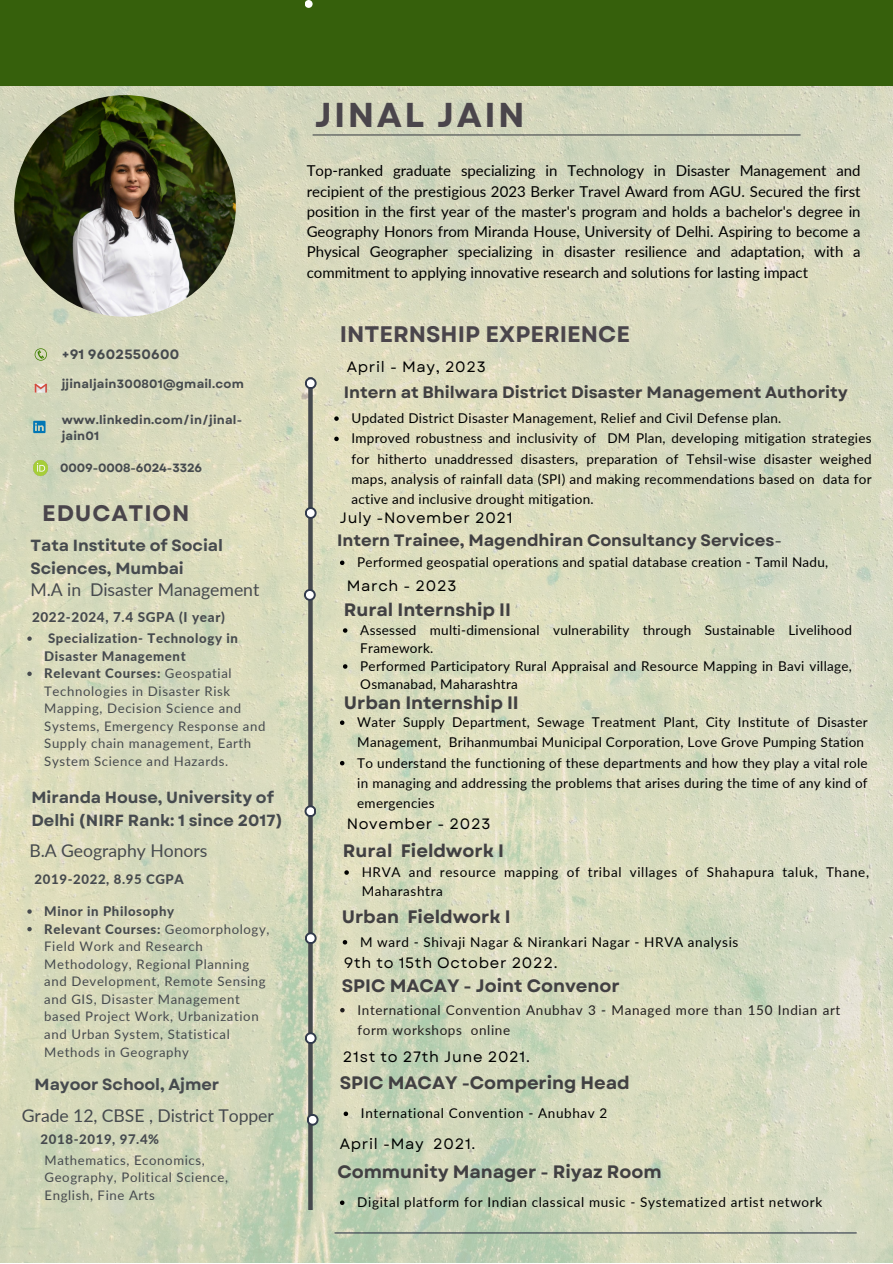
<style>
.page{position:relative;width:893px;height:1264px;background:#fff}
.page>*{position:absolute;margin:0;border:0;box-sizing:border-box;transform-origin:0 0}
.t1{font:700 34.5px "Garet";letter-spacing:.07em;color:#4a454b}
.t2{font:700 22.5px "Garet";color:#4a454b}
.t3{font:700 22.5px "Garet";letter-spacing:.035em;color:#4a454b}
.t4{font:700 18px "Garet";letter-spacing:-.005em;color:#414042}
.t5{font:17.55px "Lato";letter-spacing:-.005em;color:#464a4e}
.t6{font:700 16.5px "Garet";letter-spacing:-.005em;color:#414042}
.t7{font:700 16.2px/22.5px "Garet";letter-spacing:-.005em;color:#464a4e}
.t8{font:15px/20.2px "Lato";color:#000;text-align:justify}
.t9{font:15px "Garet";letter-spacing:.045em;color:#000}
.t10{font:13.5px/20.2px "Lato";letter-spacing:.02em;color:#000}
.t11{font:13.5px/19px "Lato";letter-spacing:.045em;color:#000}
.t12{font:13.5px/20.2px "Lato";letter-spacing:.045em;color:#221f1f}
.t13{font:800 13.5px "Lato";letter-spacing:.045em;color:#464a4e}
.t14{font:700 13.5px "Garet";letter-spacing:.015em;color:#464a4e}
.t15{font:13.2px/17.5px "Lato";letter-spacing:.045em;color:#464a4e}
.t16{font:800 13.2px/17.5px "Lato";letter-spacing:.045em;color:#464a4e}
.t17{font:700 12px/16px "Garet";letter-spacing:.015em;color:#464a4e}
.t18{font:700 12px "Garet";letter-spacing:-.01em;color:#464a4e}
.s1{font-weight:800}
.s2{font-weight:400}
</style>
<div class="page">
<img style="left:0;top:85px;width:892px;height:1177px">
<img style="left:14px;top:95px;width:222px;height:222px;border-radius:50%">
<hr style="left:312px;top:134px;width:488px;height:1px;background:#464a4e">
<div style="left:308px;top:377px;width:5px;height:832px;background:#464a4e"></div>
<svg style="left:305px;top:377px;width:11px;height:12px"></svg>
<div style="left:307px;top:379px;width:7px;height:8px;background:#fff;border-radius:50%"></div>
<svg style="left:305px;top:507px;width:11px;height:12px"></svg>
<div style="left:307px;top:509px;width:7px;height:8px;background:#fff;border-radius:50%"></div>
<svg style="left:33px;top:421px;width:13px;height:12px"></svg>
<svg style="left:35px;top:383px;width:12px;height:9px"></svg>
<svg style="left:35px;top:348px;width:12px;height:13px"></svg>
<hr style="left:334px;top:1232px;width:522px;height:1px;background:#323b4c">
<div style="left:0;top:0;width:892px;height:85px;background:#36600c"></div>
<img style="left:33px;top:460px;width:15px;height:15px">
<svg style="left:343px;top:628px;width:4px;height:4px"></svg>
<svg style="left:343px;top:664px;width:4px;height:4px"></svg>
<svg style="left:334px;top:416px;width:5px;height:5px"></svg>
<svg style="left:334px;top:436px;width:5px;height:5px"></svg>
<svg style="left:340px;top:560px;width:4px;height:5px"></svg>
<svg style="left:343px;top:940px;width:4px;height:4px"></svg>
<svg style="left:340px;top:720px;width:4px;height:5px"></svg>
<svg style="left:340px;top:761px;width:4px;height:4px"></svg>
<svg style="left:344px;top:870px;width:5px;height:4px"></svg>
<div style="left:305px;top:0;width:7px;height:8px;background:#fff;border-radius:50%"></div>
<svg style="left:27px;top:909px;width:5px;height:4px"></svg>
<svg style="left:27px;top:926px;width:5px;height:5px"></svg>
<svg style="left:27px;top:636px;width:5px;height:5px"></svg>
<svg style="left:27px;top:671px;width:5px;height:5px"></svg>
<svg style="left:340px;top:1007px;width:4px;height:5px"></svg>
<svg style="left:340px;top:1200px;width:4px;height:4px"></svg>
<svg style="left:304px;top:805px;width:12px;height:12px"></svg>
<div style="left:306px;top:807px;width:8px;height:8px;background:#fff;border-radius:50%"></div>
<svg style="left:304px;top:589px;width:12px;height:12px"></svg>
<div style="left:306px;top:591px;width:8px;height:8px;background:#fff;border-radius:50%"></div>
<svg style="left:343px;top:1111px;width:5px;height:5px"></svg>
<svg style="left:305px;top:932px;width:11px;height:12px"></svg>
<div style="left:307px;top:934px;width:7px;height:8px;background:#fff;border-radius:50%"></div>
<svg style="left:305px;top:1032px;width:11px;height:12px"></svg>
<div style="left:307px;top:1034px;width:7px;height:8px;background:#fff;border-radius:50%"></div>
<svg style="left:307px;top:1113px;width:11px;height:12px"></svg>
<svg style="left:308px;top:1115px;width:8px;height:8px"></svg>
<p class="t14" style="left:62px;top:344px;width:119px">+91 9602550600</p>
<p class="t17" style="left:62px;top:376px;width:184px">jjinaljain300801@gmail.com</p>
<p class="t17" style="left:62px;top:412px;width:182px">www.linkedin.com/in/jinal&shy;jain01</p>
<p class="t18" style="left:60px;top:459px;width:143px">0009-0008-6024-3326</p>
<p class="t3" style="left:42px;top:497px;width:149px">EDUCATION</p>
<p class="t7" style="left:30px;top:534px;width:194px">Tata Institute of Social<br>Sciences, Mumbai</p>
<p class="t5" style="left:30px;top:578px;width:230px">M.A in Disaster Management</p>
<p class="t13" style="left:32px;top:608px;width:194px">2022-2024, 7.4 SGPA (I year)</p>
<p class="t16" style="left:44px;top:629px;width:195px">Specialization- Technology in<br>Disaster Management</p>
<p class="t15" style="left:44px;top:664px;width:223px"><span class="s1">Relevant Courses:</span> Geospatial<br>Technologies in Disaster Risk<br>Mapping, Decision Science and<br>Systems, Emergency Response and<br>Supply chain management, Earth<br>System Science and Hazards.</p>
<p class="t7" style="left:31px;top:786px;width:253px">Miranda House, University of<br>Delhi (NIRF Rank: 1 since 2017)</p>
<p class="t5" style="left:29px;top:839px;width:179px">B.A Geography Honors</p>
<p class="t16" style="left:35px;top:870px;width:150px">2019-2022, 8.95 CGPA</p>
<p class="t16" style="left:44px;top:902px;width:131px">Minor in Philosophy</p>
<p class="t15" style="left:44px;top:919px;width:227px"><span class="s1">Relevant Courses:</span> Geomorphology,<br>Field Work and Research<br>Methodology, Regional Planning and Development, Remote Sensing and GIS, Disaster Management based Project Work, Urbanization and Urban System, Statistical<br>Methods in Geography</p>
<p class="t7" style="left:35px;top:1073px;width:186px">Mayoor School, Ajmer</p>
<p class="t5" style="left:22px;top:1104px;width:253px">Grade 12, CBSE , District Topper</p>
<p class="t16" style="left:41px;top:1130px;width:120px">2018-2019, 97.4%</p>
<p class="t15" style="left:44px;top:1150px;width:185px">Mathematics, Economics,<br>Geography, Political Science,<br>English, Fine Arts</p>
<p class="t1" style="left:314px;top:90px;width:211px">JINAL JAIN</p>
<p class="t8" style="left:307px;top:160px;width:555px">Top-ranked graduate specializing in Technology in Disaster Management and recipient of the prestigious 2023 Berker Travel Award from AGU. Secured the first position in the first year of the master's program and holds a bachelor's degree in Geography Honors from Miranda House, University of Delhi. Aspiring to become a Physical Geographer specializing in disaster resilience and adaptation, with a commitment to applying innovative research and solutions for lasting impact</p>
<p class="t2" style="left:340px;top:318px;width:292px">INTERNSHIP EXPERIENCE</p>
<p class="t9" style="left:347px;top:355px;width:141px">April - May, 2023</p>
<p class="t6" style="left:344px;top:380px;width:505px">Intern at Bhilwara District Disaster Management Authority</p>
<p class="t10" style="left:351px;top:408px;width:431px">Updated District Disaster Management, Relief and Civil Defense plan.</p>
<p class="t10" style="left:351px;top:428px;width:521px;text-align:justify">Improved robustness and inclusivity of DM Plan, developing mitigation strategies for hitherto unaddressed disasters, preparation of Tehsil-wise disaster weighed maps, analysis of rainfall data (SPI) and making recommendations based on data for active and inclusive drought mitigation.</p>
<p class="t9" style="left:340px;top:507px;width:174px">July -November 2021</p>
<p class="t6" style="left:337px;top:528px;width:446px">Intern Trainee, Magendhiran Consultancy Services<span class="s2">-</span></p>
<p class="t10" style="left:357px;top:552px;width:472px">Performed geospatial operations and spatial database creation - Tamil Nadu,</p>
<p class="t9" style="left:347px;top:575px;width:111px">March - 2023</p>
<p class="t4" style="left:344px;top:596px;width:169px">Rural Internship II</p>
<p class="t10" style="left:360px;top:620px;width:493px;line-height:18px">Assessed multi-dimensional vulnerability through Sustainable Livelihood<br>Framework.</p>
<p class="t10" style="left:360px;top:656px;width:493px;line-height:18px">Performed Participatory Rural Appraisal and Resource Mapping in Bavi village,<br>Osmanabad, Maharashtra</p>
<p class="t4" style="left:344px;top:689px;width:176px">Urban Internship II</p>
<p class="t10" style="left:357px;top:711px;width:512px">Water Supply Department, Sewage Treatment Plant, City Institute of Disaster<br>Management, Brihanmumbai Municipal Corporation, Love Grove Pumping Station</p>
<p class="t10" style="left:357px;top:752px;width:512px;text-align:justify">To understand the functioning of these departments and how they play a vital role in managing and addressing the problems that arises during the time of any kind of emergencies</p>
<p class="t9" style="left:347px;top:813px;width:145px">November - 2023</p>
<p class="t4" style="left:343px;top:837px;width:163px">Rural Fieldwork I</p>
<p class="t11" style="left:361px;top:862px;width:509px">HRVA and resource mapping of tribal villages of Shahapura taluk, Thane,<br>Maharashtra</p>
<p class="t4" style="left:342px;top:903px;width:170px">Urban Fieldwork I</p>
<p class="t11" style="left:360px;top:932px;width:380px">M ward - Shivaji Nagar &amp; Nirankari Nagar - HRVA analysis</p>
<p class="t9" style="left:344px;top:951px;width:215px">9th to 15th October 2022.</p>
<p class="t4" style="left:342px;top:972px;width:279px">SPIC MACAY - Joint Convenor</p>
<p class="t12" style="left:357px;top:999px;width:484px">International Convention Anubhav 3 - Managed more than 150 Indian art form workshops online</p>
<p class="t4" style="left:340px;top:1069px;width:291px">SPIC MACAY -Compering Head</p>
<p class="t9" style="left:343px;top:1045px;width:188px">21st to 27th June 2021.</p>
<p class="t11" style="left:361px;top:1103px;width:248px">International Convention - Anubhav 2</p>
<p class="t9" style="left:340px;top:1132px;width:137px">April -May 2021.</p>
<p class="t4" style="left:337px;top:1158px;width:326px">Community Manager - Riyaz Room</p>
<p class="t11" style="left:357px;top:1192px;width:466px">Digital platform for Indian classical music - Systematized artist network</p>
</div>
